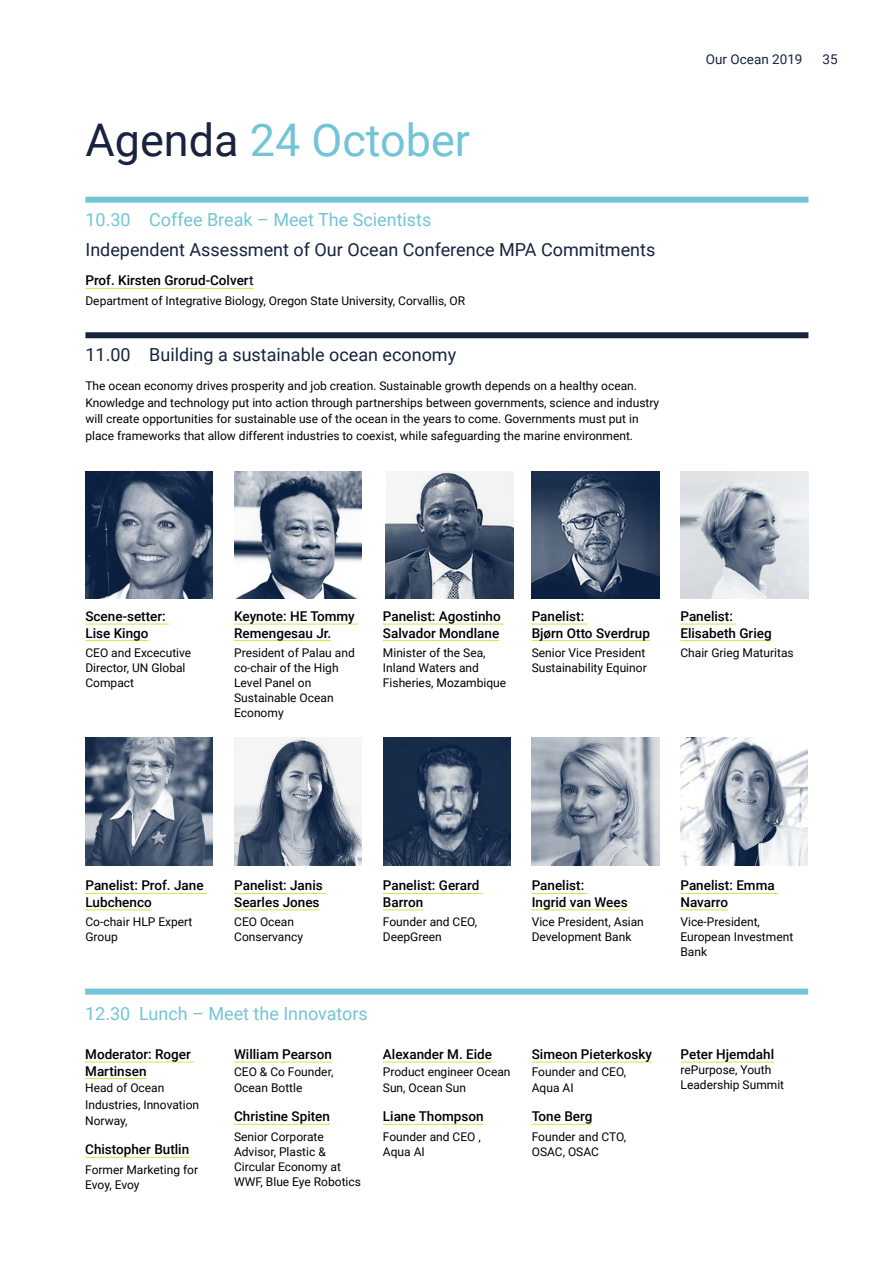
<style>
.page{position:relative;width:893px;height:1263px;background:#fff}
.page>*{position:absolute;margin:0;border:0;box-sizing:border-box;transform-origin:0 0}
.t1{font:45px "Roboto";color:#73c4d6}
.Programtekst{font:18px/30px "Roboto";color:#18233e}
.om{font:18px "Roboto";color:#73c4d6}
.Navn{font:500 13.5px/16.5px "Roboto";color:#000}
.om-2{font:500 13.5px/16.5px "Roboto";color:#000}
.t2{font:13.5px "Roboto";color:#18233e}
.om-3{font:12px/15px "Roboto";color:#000}
.Programtekst-2{font:12px/16.5px "Roboto";color:#000}
.tabelltekst_space_af{font:12px/16.5px "Roboto";color:#000}
.om_space_after2{font:12px "Roboto";color:#000}
.s1{color:#18233e}
.s2{color:#73c4d6}
</style>
<div class="page">
<hr style="left:85px;top:288px;width:168px;height:1px;background:#d8e244">
<img style="left:85px;top:471px;width:128px;height:128px">
<img style="left:681px;top:471px;width:127px;height:128px">
<img style="left:532px;top:737px;width:127px;height:128px">
<img style="left:234px;top:471px;width:127px;height:128px">
<img style="left:85px;top:737px;width:128px;height:128px">
<img style="left:681px;top:737px;width:127px;height:128px">
<img style="left:386px;top:471px;width:127px;height:128px">
<img style="left:234px;top:737px;width:128px;height:128px">
<img style="left:532px;top:471px;width:127px;height:128px">
<img style="left:383px;top:737px;width:128px;height:128px">
<div style="left:85px;top:197px;width:723px;height:6px;background:#73c4d6"></div>
<div style="left:85px;top:332px;width:723px;height:6px;background:#18233e"></div>
<div style="left:85px;top:988px;width:723px;height:6px;background:#73c4d6"></div>
<hr style="left:85px;top:624px;width:84px;height:1px;background:#d8e244">
<hr style="left:85px;top:640px;width:64px;height:1px;background:#d8e244">
<hr style="left:234px;top:624px;width:124px;height:1px;background:#d8e244">
<hr style="left:234px;top:640px;width:97px;height:1px;background:#d8e244">
<hr style="left:383px;top:624px;width:121px;height:1px;background:#d8e244">
<hr style="left:383px;top:640px;width:116px;height:1px;background:#d8e244">
<hr style="left:532px;top:624px;width:56px;height:1px;background:#d8e244">
<hr style="left:532px;top:640px;width:118px;height:1px;background:#d8e244">
<hr style="left:680px;top:624px;width:56px;height:1px;background:#d8e244">
<hr style="left:680px;top:640px;width:92px;height:1px;background:#d8e244">
<hr style="left:85px;top:893px;width:122px;height:1px;background:#d8e244">
<hr style="left:85px;top:909px;width:67px;height:1px;background:#d8e244">
<hr style="left:234px;top:893px;width:92px;height:1px;background:#d8e244">
<hr style="left:234px;top:909px;width:86px;height:1px;background:#d8e244">
<hr style="left:383px;top:893px;width:100px;height:1px;background:#d8e244">
<hr style="left:383px;top:909px;width:40px;height:1px;background:#d8e244">
<hr style="left:532px;top:893px;width:56px;height:1px;background:#d8e244">
<hr style="left:532px;top:909px;width:96px;height:1px;background:#d8e244">
<hr style="left:680px;top:893px;width:98px;height:1px;background:#d8e244">
<hr style="left:680px;top:909px;width:48px;height:1px;background:#d8e244">
<hr style="left:85px;top:1062px;width:109px;height:1px;background:#d8e244">
<hr style="left:85px;top:1078px;width:62px;height:1px;background:#d8e244">
<hr style="left:85px;top:1157px;width:104px;height:1px;background:#d8e244">
<hr style="left:234px;top:1062px;width:98px;height:1px;background:#d8e244">
<hr style="left:234px;top:1124px;width:96px;height:1px;background:#d8e244">
<hr style="left:383px;top:1062px;width:109px;height:1px;background:#d8e244">
<hr style="left:383px;top:1124px;width:101px;height:1px;background:#d8e244">
<hr style="left:532px;top:1062px;width:120px;height:1px;background:#d8e244">
<hr style="left:532px;top:1124px;width:60px;height:1px;background:#d8e244">
<hr style="left:681px;top:1062px;width:93px;height:1px;background:#d8e244">
<h1 class="t1" style="left:85px;top:108px;width:386px"><span class="s1">Agenda</span> 24 October</h1>
<p class="Programtekst" style="left:85px;top:204px;width:571px"><span class="s2">10.30 Coffee Break – Meet The Scientists<br></span>Independent Assessment of Our Ocean Conference MPA Commitments</p>
<h5 class="Navn" style="left:85px;top:272px;width:170px">Prof. Kirsten Grorud-Colver<span class="s1">t</span></h5>
<p class="om_space_after2" style="left:85px;top:292px;width:381px">Department of Integrative Biology, Oregon State University, Corvallis, OR</p>
<p class="Programtekst" style="left:85px;top:339px;width:372px">11.00 Building a sustainable ocean economy</p>
<p class="Programtekst-2" style="left:85px;top:377px;width:575px">The ocean economy drives prosperity and job creation. Sustainable growth depends on a healthy ocean.<br>Knowledge and technology put into action through partnerships between governments, science and industry will create opportunities for sustainable use of the ocean in the years to come. Governments must put in place frameworks that allow different industries to coexist, while safeguarding the marine environment.</p>
<p class="t2" style="left:706px;top:50px;width:98px">Our Ocean 2019</p>
<p class="t2" style="left:823px;top:50px;width:17px">35</p>
<h5 class="Navn" style="left:85px;top:607px;width:82px">Scene-setter:<br>Lise Kingo</h5>
<p class="om-3" style="left:85px;top:645px;width:107px">CEO and Excecutive<br>Director, UN Global<br>Compact</p>
<h5 class="Navn" style="left:234px;top:607px;width:122px">Keynote: HE Tommy<br>Remengesau Jr.</h5>
<p class="om-3" style="left:234px;top:645px;width:122px">President of Palau and co-chair of the High<br>Level Panel on<br>Sustainable Ocean<br>Economy</p>
<h5 class="Navn" style="left:383px;top:607px;width:119px">Panelist: Agostinho<br>Salvador Mondlane</h5>
<p class="om-3" style="left:383px;top:645px;width:125px">Minister of the Sea,<br>Inland Waters and<br>Fisheries, Mozambique</p>
<h5 class="Navn" style="left:532px;top:607px;width:120px">Panelist:<br>Bjørn Otto Sverdrup</h5>
<p class="om-3" style="left:532px;top:645px;width:117px">Senior Vice President<br>Sustainability Equinor</p>
<h5 class="Navn" style="left:680px;top:607px;width:93px">Panelist:<br>Elisabeth Grieg</h5>
<p class="om-3" style="left:680px;top:645px;width:115px">Chair Grieg Maturitas</p>
<h5 class="Navn" style="left:85px;top:877px;width:120px">Panelist: Prof. Jane<br>Lubchenco</h5>
<p class="om-3" style="left:85px;top:914px;width:109px">Co-chair HLP Expert<br>Group</p>
<h5 class="Navn" style="left:234px;top:877px;width:90px">Panelist: Janis<br>Searles Jones</h5>
<p class="om-3" style="left:234px;top:914px;width:70px">CEO Ocean<br>Conservancy</p>
<p class="om-2" style="left:383px;top:877px;width:98px">Panelist: Gerard<br>Barron</p>
<p class="om-3" style="left:383px;top:914px;width:96px">Founder and CEO,<br>DeepGreen</p>
<h5 class="Navn" style="left:532px;top:877px;width:98px">Panelist:<br>Ingrid van Wees</h5>
<p class="om-3" style="left:532px;top:914px;width:114px">Vice President, Asian<br>Development Bank</p>
<p class="om" style="left:85px;top:1001px;width:284px">12.30 Lunch – Meet the Innovators</p>
<h5 class="Navn" style="left:85px;top:1045px;width:107px">Moderator: Roger<br>Martinsen</h5>
<p class="tabelltekst_space_af" style="left:85px;top:1079px;width:116px">Head of Ocean<br>Industries, Innovation<br>Norway,</p>
<h5 class="Navn" style="left:85px;top:1141px;width:106px">Chistopher Butlin</h5>
<p class="om-3" style="left:85px;top:1161px;width:114px">Former Marketing for<br>Evoy, Evoy</p>
<h5 class="Navn" style="left:234px;top:1045px;width:100px">William Pearson</h5>
<p class="tabelltekst_space_af" style="left:234px;top:1062px;width:101px">CEO &amp; Co Founder,<br>Ocean Bottle</p>
<h5 class="Navn" style="left:234px;top:1108px;width:97px">Christine Spiten</h5>
<p class="om-3" style="left:234px;top:1128px;width:128px">Senior Corporate<br>Advisor, Plastic &amp;<br>Circular Economy at<br>WWF, Blue Eye Robotics</p>
<h5 class="Navn" style="left:383px;top:1045px;width:111px">Alexander M. Eide</h5>
<p class="tabelltekst_space_af" style="left:383px;top:1062px;width:129px">Product engineer Ocean<br>Sun, Ocean Sun</p>
<h5 class="Navn" style="left:383px;top:1108px;width:102px">Liane Thompson</h5>
<p class="om-3" style="left:383px;top:1128px;width:99px">Founder and CEO ,<br>Aqua AI</p>
<h5 class="Navn" style="left:532px;top:1045px;width:122px">Simeon Pieterkosky</h5>
<p class="tabelltekst_space_af" style="left:532px;top:1062px;width:96px">Founder and CEO,<br>Aqua AI</p>
<h5 class="Navn" style="left:532px;top:1108px;width:62px">Tone Berg</h5>
<p class="om-3" style="left:532px;top:1128px;width:96px">Founder and CTO,<br>OSAC, OSAC</p>
<h5 class="Navn" style="left:680px;top:877px;width:96px">Panelist: Emma<br>Navarro</h5>
<p class="om-3" style="left:680px;top:914px;width:114px">Vice-President,<br>European Investment<br>Bank</p>
<h5 class="Navn" style="left:681px;top:1045px;width:95px">Peter Hjemdahl</h5>
<p class="Programtekst-2" style="left:681px;top:1062px;width:105px;line-height:15px">rePurpose, Youth<br>Leadership Summit</p>
</div>
